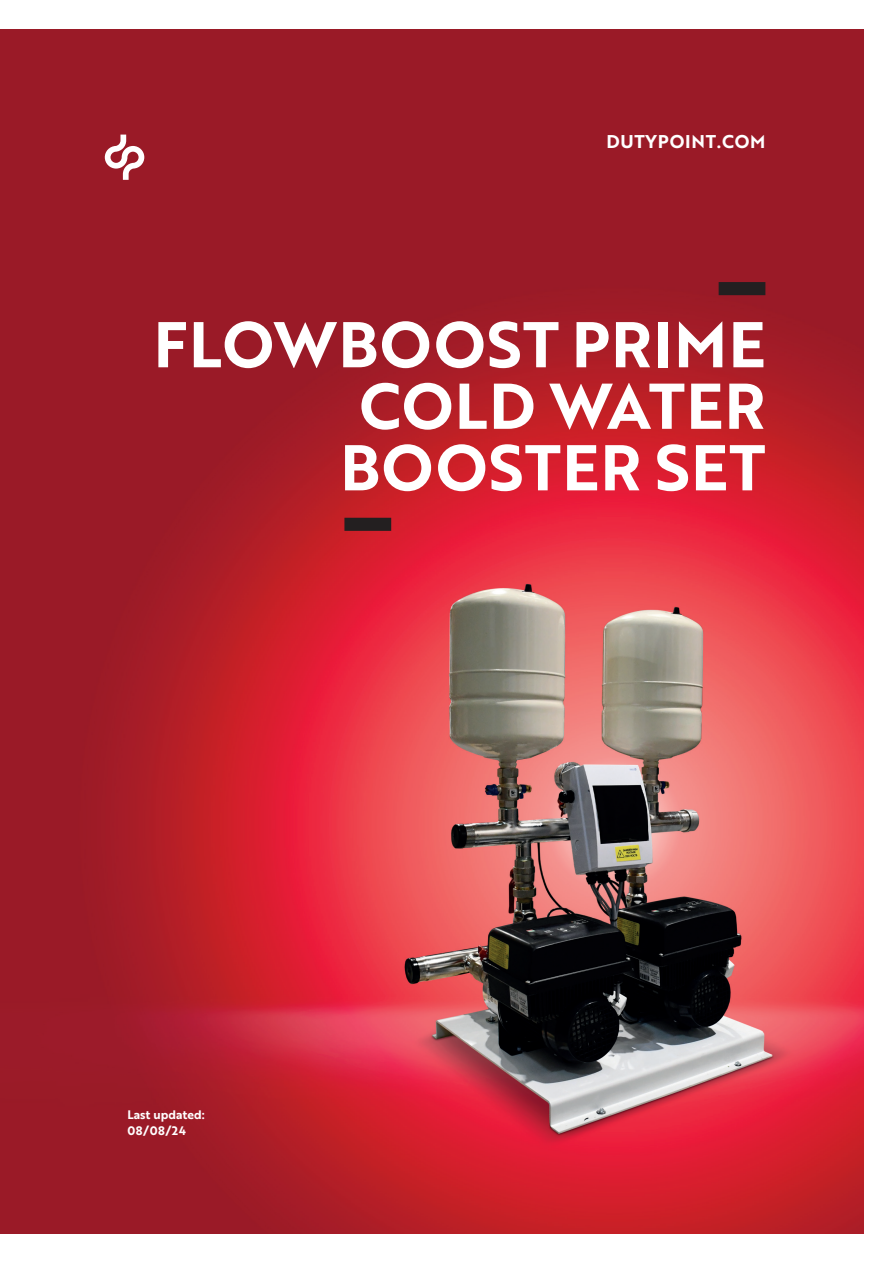
<style>
.page{position:relative;width:893px;height:1263px;background:#fff}
.page>*{position:absolute;margin:0;border:0;box-sizing:border-box;transform-origin:0 0}
.t1{font:62.85px/61.5px "Brother 1816 Bold";letter-spacing:.02em;color:#fff;text-align:right}
.t2{font:18px "Brother 1816 Bold";letter-spacing:.04em;color:#fff}
.t3{font:12px/16.5px "Brother 1816 Bold";color:#fff}
</style>
<div class="page">
<img style="left:0;top:30px;width:863px;height:1203px">
<svg style="left:105px;top:135px;width:39px;height:45px"></svg>
<div style="left:344px;top:518px;width:47px;height:13px;background:#231f20"></div>
<div style="left:719px;top:282px;width:46px;height:13px;background:#231f20"></div>
<p class="t2" style="left:606px;top:127px;width:160px">DUTYPOINT.COM</p>
<p class="t1" style="left:153px;top:312px;width:613px">FLOWBOOST PRIME<br>COLD WATER<br>BOOSTER SET</p>
<p class="t3" style="left:128px;top:1106px;width:79px">Last updated:<br>08/08/24</p>
</div>
